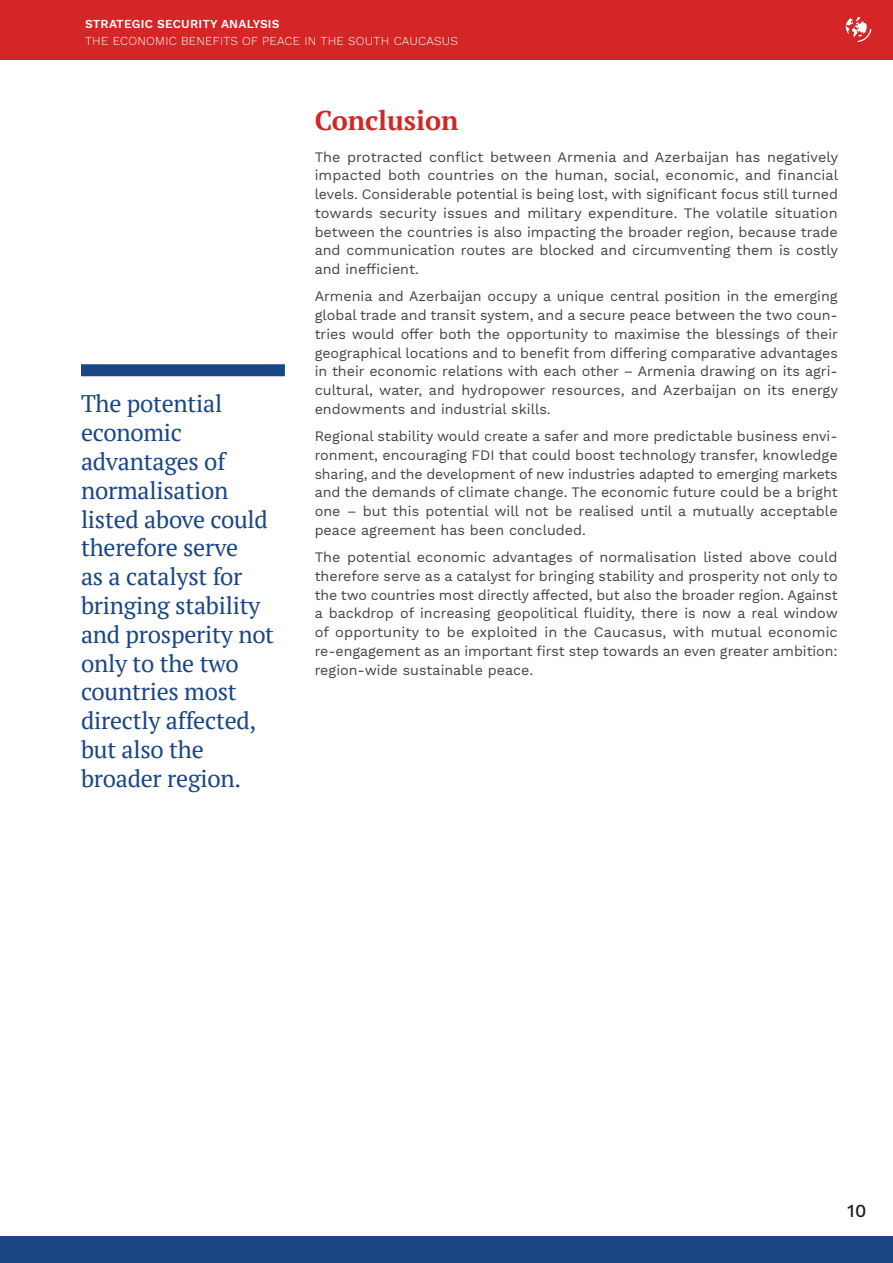
<style>
.page{position:relative;width:893px;height:1263px;background:#fff}
.page>*{position:absolute;margin:0;border:0;box-sizing:border-box;transform-origin:0 0}
.Title_1{font:700 27px "PT Serif";color:#d52627}
.Quotes{font:24px/28.8px "PT Serif";letter-spacing:-.01em;color:#1a4686}
.t1{font:500 18px "Work Sans";color:#1c1c1b}
.BODY_COPY{font:14.25px/18.8px "Work Sans";color:#434242;text-align:justify}
.t2{font:300 12px "Work Sans";letter-spacing:.02em;color:#fff}
.t3{font:600 12px "Work Sans";letter-spacing:.02em;color:#fff}
</style>
<div class="page">
<div style="left:0;top:0;width:893px;height:60px;background:#d52627"></div>
<div style="left:0;top:1236px;width:893px;height:27px;background:#1a4686"></div>
<svg style="left:846px;top:17px;width:25px;height:25px"></svg>
<div style="left:81px;top:364px;width:204px;height:12px;background:#1a4686"></div>
<p class="t3" style="left:85px;top:17px;width:196px">STRATEGIC SECURITY ANALYSIS</p>
<p class="t2" style="left:85px;top:34px;width:374px">THE ECONOMIC BENEFITS OF PEACE IN THE SOUTH CAUCASUS</p>
<p class="Quotes" style="left:81px;top:389px;width:195px">The potential economic advantages of normalisation listed above could therefore serve<br>as a catalyst for bringing stability and prosperity not only to the two countries most directly affected, but also the broader region.</p>
<p class="Title_1" style="left:315px;top:102px;width:145px">Conclusion</p>
<p class="BODY_COPY" style="left:315px;top:148px;width:525px">The protracted conflict between Armenia and Azerbaijan has negatively impacted both countries on the human, social, economic, and financial levels. Considerable potential is being lost, with significant focus still turned towards security issues and military expenditure. The volatile situation between the countries is also impacting the broader region, because trade and communication routes are blocked and circumventing them is costly and inefficient.</p>
<p class="BODY_COPY" style="left:315px;top:288px;width:525px">Armenia and Azerbaijan occupy a unique central position in the emerging global trade and transit system, and a secure peace between the two coun&shy;tries would offer both the opportunity to maximise the blessings of their geographical locations and to benefit from differing comparative advantages in their economic relations with each other – Armenia drawing on its agri&shy;cultural, water, and hydropower resources, and Azerbaijan on its energy endowments and industrial skills.</p>
<p class="BODY_COPY" style="left:315px;top:428px;width:525px">Regional stability would create a safer and more predictable business envi&shy;ronment, encouraging FDI that could boost technology transfer, knowledge sharing, and the development of new industries adapted to emerging markets and the demands of climate change. The economic future could be a bright one – but this potential will not be realised until a mutually acceptable peace agreement has been concluded.</p>
<p class="BODY_COPY" style="left:315px;top:549px;width:525px">The potential economic advantages of normalisation listed above could therefore serve as a catalyst for bringing stability and prosperity not only to the two countries most directly affected, but also the broader region. Against a backdrop of increasing geopolitical fluidity, there is now a real window of opportunity to be exploited in the Caucasus, with mutual economic re-engagement as an important first step towards an even greater ambition: region-wide sustainable peace.</p>
<p class="t1" style="left:847px;top:1201px;width:21px">10</p>
</div>
